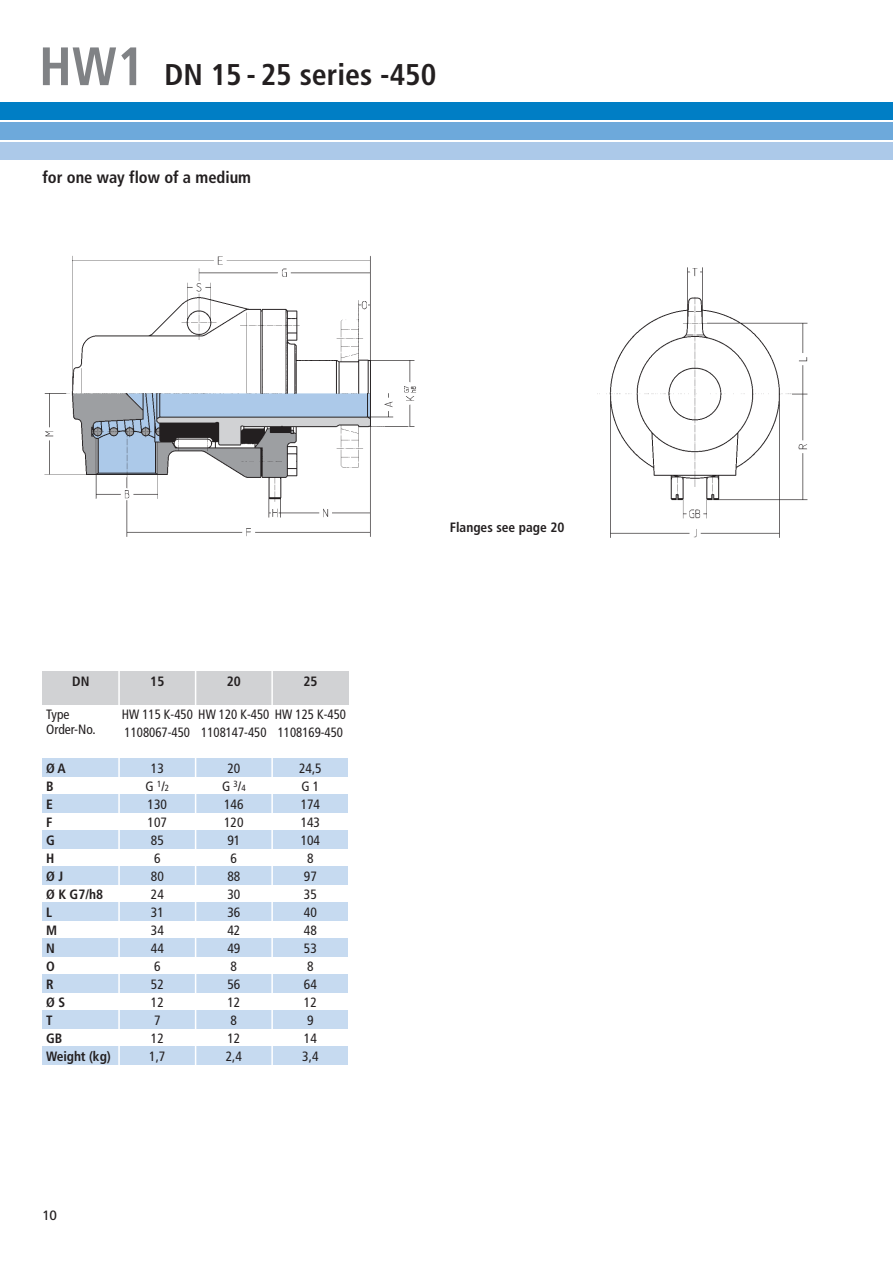
<style>
.page{position:relative;width:893px;height:1263px;background:#fff}
.page>*{position:absolute;margin:0;border:0;box-sizing:border-box;transform-origin:0 0}
.t1{font:700 condensed 30px "Frutiger";color:#231f20}
.t2{font:700 condensed 16.5px "Frutiger";color:#231f20}
.t3{font:condensed 13.5px/18px "Frutiger";color:#231f20;text-align:center}
.t4{font:condensed 13.5px/18px "Frutiger";color:#231f20;scale:.95 1}
.t5{font:700 condensed 13.5px/18px "Frutiger";color:#231f20}
.t6{font:13.5px "Frutiger";color:#231f20}
.s1{font-size:54px;color:#808285}
.s2{font-size:8.85px}
</style>
<div class="page">
<div style="left:0;top:102px;width:893px;height:18px;background:#007ec5"></div>
<div style="left:0;top:122px;width:893px;height:18px;background:#6da9db"></div>
<div style="left:0;top:142px;width:893px;height:18px;background:#acc9e9"></div>
<div style="left:43px;top:672px;width:306px;height:33px;background:#d1d2d4"></div>
<hr style="left:118px;top:665px;width:2px;height:81px;background:#fff">
<hr style="left:195px;top:665px;width:1px;height:81px;background:#fff">
<hr style="left:271px;top:665px;width:2px;height:81px;background:#fff">
<div style="left:43px;top:759px;width:305px;height:18px;background:#c6daf0"></div>
<div style="left:43px;top:795px;width:305px;height:18px;background:#c6daf0"></div>
<div style="left:43px;top:831px;width:305px;height:18px;background:#c6daf0"></div>
<div style="left:43px;top:867px;width:305px;height:18px;background:#c6daf0"></div>
<div style="left:43px;top:903px;width:305px;height:18px;background:#c6daf0"></div>
<div style="left:43px;top:939px;width:305px;height:18px;background:#c6daf0"></div>
<div style="left:43px;top:975px;width:305px;height:18px;background:#c6daf0"></div>
<div style="left:43px;top:1011px;width:305px;height:18px;background:#c6daf0"></div>
<div style="left:43px;top:1047px;width:305px;height:18px;background:#c6daf0"></div>
<hr style="left:118px;top:752px;width:2px;height:327px;background:#fff">
<hr style="left:195px;top:752px;width:1px;height:327px;background:#fff">
<hr style="left:271px;top:752px;width:2px;height:327px;background:#fff">
<img style="left:597px;top:267px;width:211px;height:271px">
<img style="left:44px;top:256px;width:373px;height:281px">
<h1 class="t1" style="left:39px;top:63px;width:399px"><span class="s1">HW1</span> DN 15 - 25 series -450</h1>
<p class="t2" style="left:42px;top:170px;width:210px">for one way flow of a medium</p>
<p class="t5" style="left:72px;top:673px;width:19px">DN</p>
<p class="t3" style="left:46px;top:707px;width:51px;line-height:15px;text-align:left">Type<br>Order-No.</p>
<p class="t5" style="left:46px;top:760px;width:66px">Ø A<br>B<br>E<br>F<br>G<br>H<br>Ø J<br>Ø K G7/h8<br>L<br>M<br>N<br>O<br>R<br>Ø S<br>T<br>GB<br>Weight (kg)</p>
<p class="t5" style="left:227px;top:673px;width:16px">20</p>
<p class="t5" style="left:303px;top:673px;width:16px">25</p>
<p class="t5" style="left:150px;top:673px;width:16px">15</p>
<p class="t4" style="left:122px;top:706px;width:237px">HW 115 K-450 HW 120 K-450 HW 125 K-450<br>1108067-450</p>
<p class="t4" style="left:201px;top:724px;width:70px">1108147-450</p>
<p class="t4" style="left:278px;top:724px;width:70px">1108169-450</p>
<p class="t3" style="left:146px;top:760px;width:25px">13<br>G <sup>1</sup>/<span class="s2">2<br></span>130<br>107<br>85<br>6<br>80<br>24<br>31<br>34<br>44<br>6<br>52<br>12<br>7<br>12<br>1,7</p>
<p class="t3" style="left:222px;top:760px;width:25px">20<br>G <sup>3</sup>/<span class="s2">4<br></span>146<br>120<br>91<br>6<br>88<br>30<br>36<br>42<br>49<br>8<br>56<br>12<br>8<br>12<br>2,4</p>
<p class="t3" style="left:299px;top:760px;width:24px">24,5<br>G 1<br>174<br>143<br>104<br>8<br>97<br>35<br>40<br>48<br>53<br>8<br>64<br>12<br>9<br>14<br>3,4</p>
<p class="t6" style="left:42px;top:1210px;width:17px">10</p>
<p class="t5" style="left:450px;top:520px;width:116px">Flanges see page 20</p>
</div>
